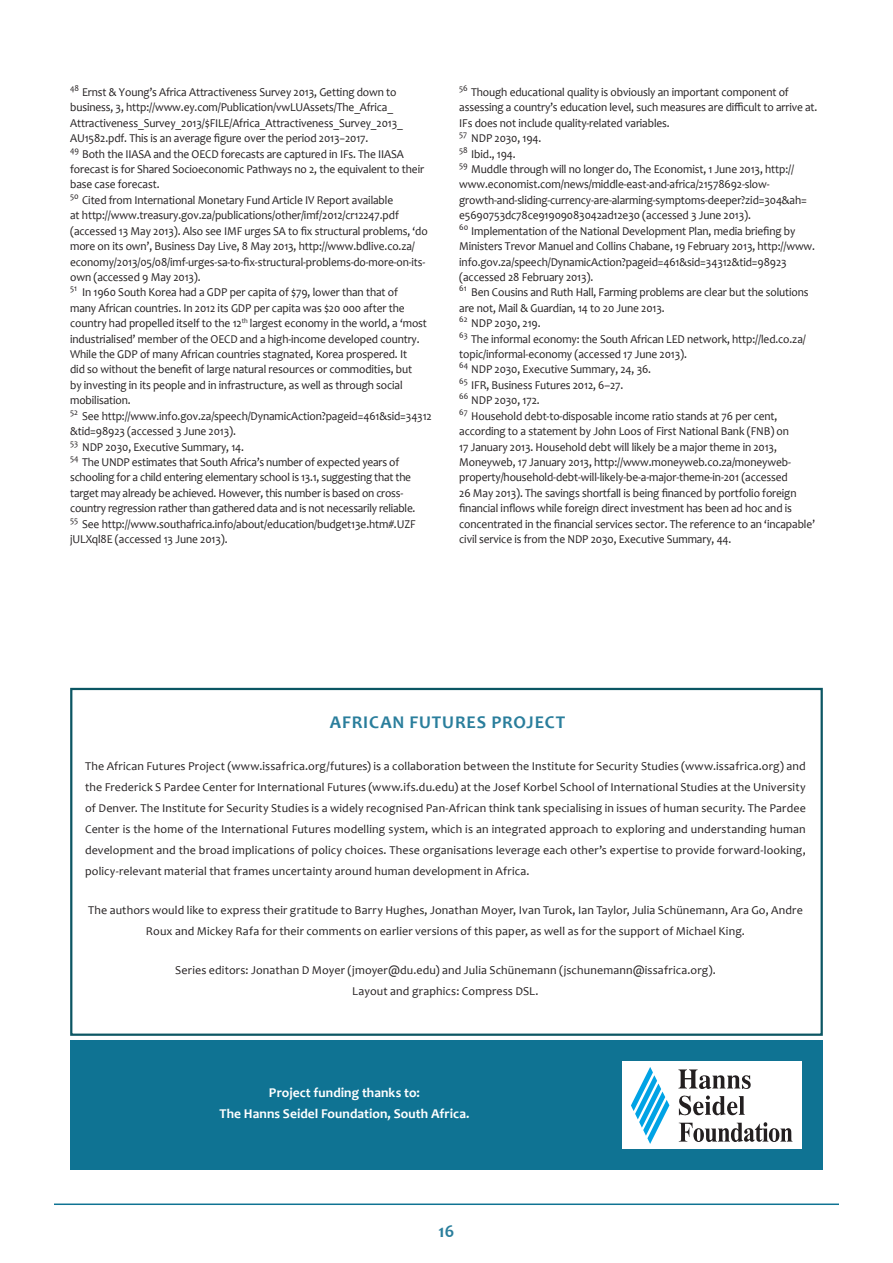
<style>
.page{position:relative;width:893px;height:1263px;background:#fff}
.page>*{position:absolute;margin:0;border:0;box-sizing:border-box;transform-origin:0 0}
.t1{font:700 18px "Candara";letter-spacing:.05em;color:#2a7e9c}
.t2{font:700 13.5px/21px "Candara";letter-spacing:.005em;color:#fff;text-align:center}
.t3{font:12px/15.5px "Candara";letter-spacing:-.01em;color:#231f20;scale:.95 1}
.t4{font:12px/21px "Candara";letter-spacing:-.01em;color:#231f20;text-align:justify}
.t5{font:12px/21px "Candara";letter-spacing:.01em;color:#231f20;text-align:center}
</style>
<div class="page">
<hr style="left:54px;top:1203px;width:785px;height:2px;background:#0f7393">
<div style="left:70px;top:688px;width:753px;height:348px;border:2px solid #0b5663"></div>
<div style="left:70px;top:1041px;width:753px;height:129px;background:#0f7393"></div>
<div style="left:622px;top:1061px;width:179px;height:88px;background:#fff"></div>
<svg style="left:678px;top:1069px;width:73px;height:20px"></svg>
<svg style="left:678px;top:1095px;width:67px;height:21px"></svg>
<svg style="left:631px;top:1067px;width:38px;height:77px"></svg>
<svg style="left:679px;top:1122px;width:113px;height:20px"></svg>
<p class="t3" style="left:70px;top:84px;width:382px"><sup>48</sup> Ernst &amp; Young’s Africa Attractiveness Survey 2013, Getting down to business, 3, http://www.ey.com/Publication/vwLUAssets/The_Africa_ Attractiveness_Survey_2013/$FILE/Africa_Attractiveness_Survey_2013_ AU1582.pdf. This is an average figure over the period 2013−2017.<br><sup>49</sup> Both the IIASA and the OECD forecasts are captured in IFs. The IIASA forecast is for Shared Socioeconomic Pathways no 2, the equivalent to their base case forecast.<br><sup>50</sup> Cited from International Monetary Fund Article IV Report available<br>at http://www.treasury.gov.za/publications/other/imf/2012/cr12247.pdf (accessed 13 May 2013). Also see IMF urges SA to fix structural problems, ‘do more on its own’, Business Day Live, 8 May 2013, http://www.bdlive.co.za/ economy/2013/05/08/imf-urges-sa-to-fix-structural-problems-do-more-on-its&shy;own (accessed 9 May 2013).<br><sup>51</sup> In 1960 South Korea had a GDP per capita of $79, lower than that of<br>many African countries. In 2012 its GDP per capita was $20 000 after the country had propelled itself to the 12<sup>th</sup> largest economy in the world, a ‘most industrialised’ member of the OECD and a high-income developed country.<br>While the GDP of many African countries stagnated, Korea prospered. It<br>did so without the benefit of large natural resources or commodities, but<br>by investing in its people and in infrastructure, as well as through social mobilisation.<br><sup>52</sup> See http://www.info.gov.za/speech/DynamicAction?pageid=461&amp;sid=34312 &amp;tid=98923 (accessed 3 June 2013).<br><sup>53</sup> NDP 2030, Executive Summary, 14.<br><sup>54</sup> The UNDP estimates that South Africa’s number of expected years of schooling for a child entering elementary school is 13.1, suggesting that the target may already be achieved. However, this number is based on cross&shy;country regression rather than gathered data and is not necessarily reliable.<br><sup>55</sup> See http://www.southafrica.info/about/education/budget13e.htm#.UZF jULXql8E (accessed 13 June 2013).</p>
<p class="t3" style="left:459px;top:84px;width:379px"><sup>56</sup> Though educational quality is obviously an important component of assessing a country’s education level, such measures are difficult to arrive at.<br>IFs does not include quality-related variables.<br><sup>57</sup> NDP 2030, 194.<br><sup>58</sup> Ibid., 194.<br><sup>59</sup> Muddle through will no longer do, The Economist, 1 June 2013, http:// www.economist.com/news/middle-east-and-africa/21578692-slow&shy;growth-and-sliding-currency-are-alarming-symptoms-deeper?zid=304&amp;ah= e5690753dc78ce91909083042ad12e30 (accessed 3 June 2013).<br><sup>60</sup> Implementation of the National Development Plan, media briefing by Ministers Trevor Manuel and Collins Chabane, 19 February 2013, http://www. info.gov.za/speech/DynamicAction?pageid=461&amp;sid=34312&amp;tid=98923 (accessed 28 February 2013).<br><sup>61</sup> Ben Cousins and Ruth Hall, Farming problems are clear but the solutions are not, Mail &amp; Guardian, 14 to 20 June 2013.<br><sup>62</sup> NDP 2030, 219.<br><sup>63</sup> The informal economy: the South African LED network, http://led.co.za/ topic/informal-economy (accessed 17 June 2013).<br><sup>64</sup> NDP 2030, Executive Summary, 24, 36.<br><sup>65</sup> IFR, Business Futures 2012, 6–27.<br><sup>66</sup> NDP 2030, 172.<br><sup>67</sup> Household debt-to-disposable income ratio stands at 76 per cent, according to a statement by John Loos of First National Bank (FNB) on<br>17 January 2013. Household debt will likely be a major theme in 2013, Moneyweb, 17 January 2013, http://www.moneyweb.co.za/moneyweb&shy;property/household-debt-will-likely-be-a-major-theme-in-201 (accessed<br>26 May 2013). The savings shortfall is being financed by portfolio foreign financial inflows while foreign direct investment has been ad hoc and is concentrated in the financial services sector. The reference to an ‘incapable’ civil service is from the NDP 2030, Executive Summary, 44.</p>
<h1 class="t1" style="left:330px;top:711px;width:237px">AFRICAN FUTURES PROJECT</h1>
<p class="t4" style="left:85px;top:755px;width:722px">The African Futures Project (www.issafrica.org/futures) is a collaboration between the Institute for Security Studies (www.issafrica.org) and the Frederick S Pardee Center for International Futures (www.ifs.du.edu) at the Josef Korbel School of International Studies at the University of Denver. The Institute for Security Studies is a widely recognised Pan-African think tank specialising in issues of human security. The Pardee Center is the home of the International Futures modelling system, which is an integrated approach to exploring and understanding human development and the broad implications of policy choices. These organisations leverage each other’s expertise to provide forward-looking, policy-relevant material that frames uncertainty around human development in Africa.</p>
<p class="t5" style="left:88px;top:899px;width:716px">The authors would like to express their gratitude to Barry Hughes, Jonathan Moyer, Ivan Turok, Ian Taylor, Julia Schünemann, Ara Go, Andre<br>Roux and Mickey Rafa for their comments on earlier versions of this paper, as well as for the support of Michael King.</p>
<p class="t5" style="left:175px;top:959px;width:542px">Series editors: Jonathan D Moyer (jmoyer@du.edu) and Julia Schünemann (jschunemann@issafrica.org).<br>Layout and graphics: Compress DSL.</p>
<p class="t2" style="left:219px;top:1082px;width:252px">Project funding thanks to:<br>The Hanns Seidel Foundation, South Africa.</p>
<h1 class="t1" style="left:439px;top:1219px;width:17px">16</h1>
</div>
